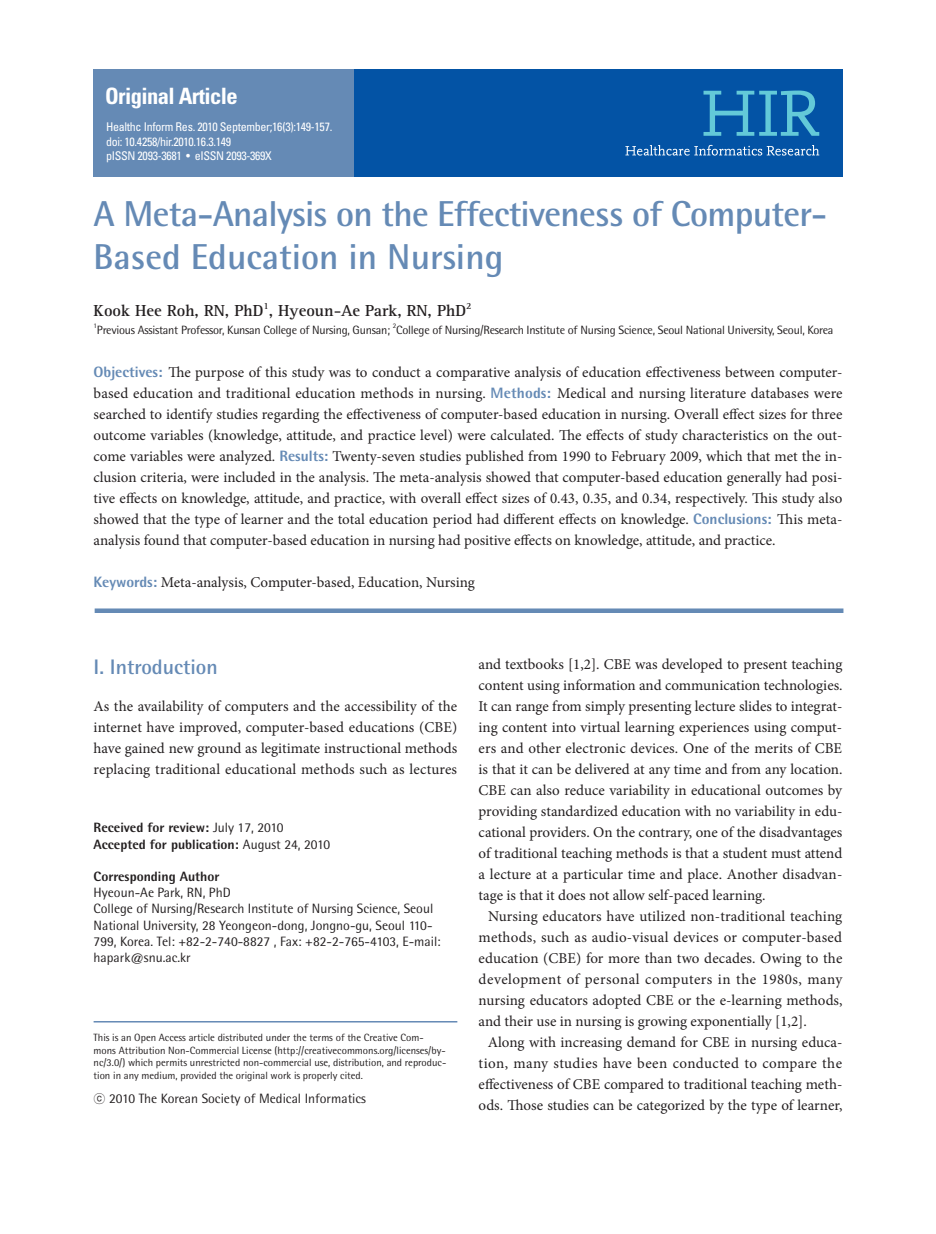
<style>
.page{position:relative;width:936px;height:1234px;background:#fff}
.page>*{position:absolute;margin:0;border:0;box-sizing:border-box;transform-origin:0 0}
.t1{font:700 36px/43.2px "Rotis Semi Sans Std";letter-spacing:-.02em;color:#658ab5}
.t2{font:700 condensed 22.5px "Univers LT Std";letter-spacing:-.025em;color:#fff}
.t3{font:700 21px "Rotis Semi Sans Std";color:#658ab5}
.t4{font:700 16.5px "Rotis Serif Std";color:#231f20}
.t5{font:15px/21px "Minion Pro";color:#231f20;text-align:justify}
.t6{font:13.5px/16.2px "Rotis Semi Sans Std";color:#231f20}
.t7{font:800 13.5px/16.2px "Rotis Semi Sans Std";color:#231f20}
.t8{font:12px "Rotis Semi Sans Std";letter-spacing:-.02em;color:#231f20}
.t9{font:condensed 12px/14.4px "Univers LT Std";letter-spacing:-.025em;color:#fff}
.t10{font:10.5px/12.6px "Rotis Semi Sans Std";color:#231f20}
.t11{font:700 9.6px "Rotis Serif Std";color:#231f20}
.t12{font:7.05px "Rotis Semi Sans Std";color:#231f20}
.s1{font-family:"Rotis Semi Sans Std";font-weight:800;color:#658ab5}
.s2{font-weight:400}
.s3{font-family:"Gulim";font-size:12px}
</style>
<div class="page">
<div style="left:94px;top:69px;width:748px;height:108px;background:#0353a5"></div>
<div style="left:94px;top:69px;width:260px;height:108px;background:#658ab5"></div>
<svg style="left:703px;top:90px;width:116px;height:46px"></svg>
<svg style="left:625px;top:145px;width:194px;height:10px"></svg>
<div style="left:95px;top:608px;width:748px;height:5px;background:#658ab5"></div>
<hr style="left:94px;top:1020px;width:363px;height:2px;background:#658ab5">
<h2 class="t2" style="left:105px;top:82px;width:134px">Original Article</h2>
<p class="t9" style="left:106px;top:120px;width:228px">Healthc Inform Res. 2010 September;16(3):149-157. doi: 10.4258/hir.2010.16.3.149<br>pISSN 2093-3681 • eISSN 2093-369X</p>
<h1 class="t1" style="left:94px;top:191px;width:735px">A Meta-Analysis on the Effectiveness of Computer-<br>Based Education in Nursing</h1>
<p class="t4" style="left:94px;top:301px;width:374px">Kook Hee Roh, RN, PhD , Hyeoun-Ae Park, RN, PhD</p>
<p class="t11" style="left:263px;top:300px;width:7px">1</p>
<p class="t11" style="left:466px;top:300px;width:7px">2</p>
<p class="t12" style="left:94px;top:321px;width:5px">1</p>
<p class="t8" style="left:97px;top:322px;width:295px">Previous Assistant Professor, Kunsan College of Nursing, Gunsan;</p>
<p class="t12" style="left:393px;top:321px;width:5px">2</p>
<p class="t8" style="left:396px;top:322px;width:439px">College of Nursing/Research Institute of Nursing Science, Seoul National University, Seoul, Korea</p>
<p class="t5" style="left:94px;top:361px;width:750px"><span class="s1">Objectives:</span> The purpose of this study was to conduct a comparative analysis of education effectiveness between computer&shy;based education and traditional education methods in nursing. <span class="s1">Methods:</span> Medical and nursing literature databases were searched to identify studies regarding the effectiveness of computer-based education in nursing. Overall effect sizes for three outcome variables (knowledge, attitude, and practice level) were calculated. The effects of study characteristics on the out&shy;come variables were analyzed. <span class="s1">Results:</span> Twenty-seven studies published from 1990 to February 2009, which that met the in&shy;clusion criteria, were included in the analysis. The meta-analysis showed that computer-based education generally had posi&shy;tive effects on knowledge, attitude, and practice, with overall effect sizes of 0.43, 0.35, and 0.34, respectively. This study also showed that the type of learner and the total education period had different effects on knowledge. <span class="s1">Conclusions:</span> This meta&shy;analysis found that computer-based education in nursing had positive effects on knowledge, attitude, and practice.</p>
<p class="t5" style="left:94px;top:571px;width:383px"><span class="s1">Keywords:</span> Meta-analysis, Computer-based, Education, Nursing</p>
<h3 class="t3" style="left:94px;top:654px;width:126px">I. Introduction</h3>
<p class="t5" style="left:94px;top:695px;width:365px">As the availability of computers and the accessibility of the internet have improved, computer-based educations (CBE) have gained new ground as legitimate instructional methods replacing traditional educational methods such as lectures</p>
<p class="t7" style="left:94px;top:819px;width:238px">Received for review: <span class="s2">July 17, 2010<br></span>Accepted for publication: <span class="s2">August 24, 2010</span></p>
<p class="t7" style="left:94px;top:867px;width:127px">Corresponding Author</p>
<p class="t6" style="left:94px;top:884px;width:348px">Hyeoun-Ae Park, RN, PhD<br>College of Nursing/Research Institute of Nursing Science, Seoul National University, 28 Yeongeon-dong, Jongno-gu, Seoul 110- 799, Korea. Tel: +82-2-740-8827 , Fax: +82-2-765-4103, E-mail: hapark@snu.ac.kr</p>
<p class="t10" style="left:94px;top:1030px;width:354px">This is an Open Access article distributed under the terms of the Creative Com&shy;mons Attribution Non-Commercial License (http://creativecommons.org/licenses/by&shy;nc/3.0/) which permits unrestricted non-commercial use, distribution, and reproduc&shy;tion in any medium, provided the original work is properly cited.</p>
<p class="t6" style="left:94px;top:1089px;width:274px"><span class="s3">ⓒ</span> 2010 The Korean Society of Medical Informatics</p>
<p class="t5" style="left:478px;top:653px;width:365px">and textbooks [1,2]. CBE was developed to present teaching content using information and communication technologies.<br>It can range from simply presenting lecture slides to integrat&shy;ing content into virtual learning experiences using comput&shy;ers and other electronic devices. One of the merits of CBE is that it can be delivered at any time and from any location.<br>CBE can also reduce variability in educational outcomes by providing standardized education with no variability in edu&shy;cational providers. On the contrary, one of the disadvantages of traditional teaching methods is that a student must attend a lecture at a particular time and place. Another disadvan&shy;tage is that it does not allow self-paced learning.</p>
<p class="t5" style="left:478px;top:905px;width:365px;text-indent:9px">Nursing educators have utilized non-traditional teaching methods, such as audio-visual devices or computer-based education (CBE) for more than two decades. Owing to the development of personal computers in the 1980s, many nursing educators adopted CBE or the e-learning methods, and their use in nursing is growing exponentially [1,2].</p>
<p class="t5" style="left:478px;top:1031px;width:365px;text-indent:9px">Along with increasing demand for CBE in nursing educa&shy;tion, many studies have been conducted to compare the effectiveness of CBE compared to traditional teaching meth&shy;ods. Those studies can be categorized by the type of learner,</p>
</div>
